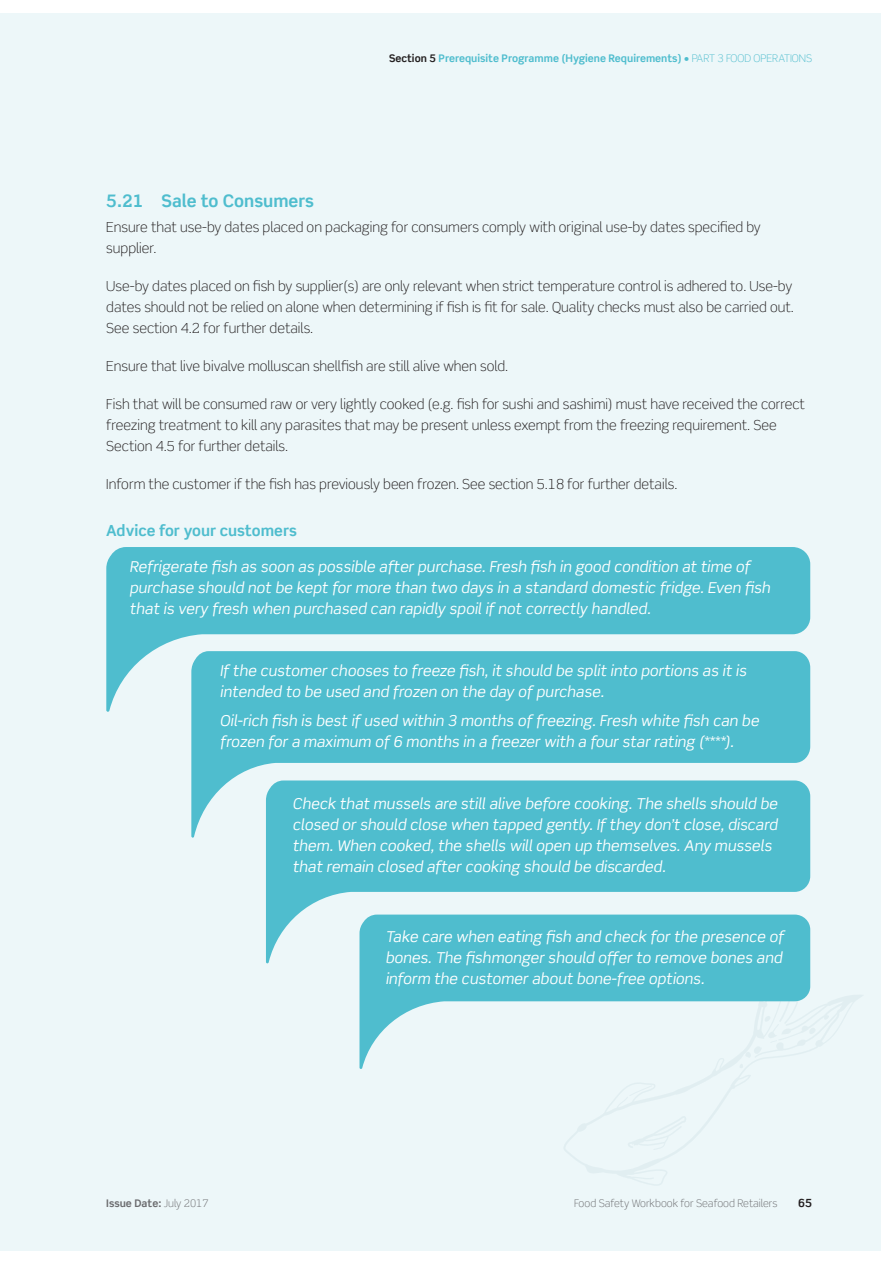
<style>
.page{position:relative;width:893px;height:1263px;background:#fff}
.page>*{position:absolute;margin:0;border:0;box-sizing:border-box;transform-origin:0 0}
.t1{font:700 17.25px "Scene Pro";color:#4fbdce}
.t2{font:700 15.3px "Scene Pro";color:#4fbdce}
.t3{font:italic 15px/21px "Scene Pro";color:#fff}
.t4{font:300 13.8px/21px "Scene Pro";color:#231f20}
.t5{font:700 11.25px "Scene Pro";color:#231f20}
.t6{font:700 10.5px "Scene Pro";color:#4fbdce}
.t7{font:300 10.5px "Scene Pro";color:#6c6d70}
.t8{font:700 10.5px "Scene Pro";color:#6c6d70}
.s1{color:#231f20}
.s2{font-weight:300}
</style>
<div class="page">
<div style="left:0;top:13px;width:880px;height:1237px;background:#edf7f9"></div>
<svg style="left:106px;top:547px;width:704px;height:165px;fill:#4fbdce"></svg>
<svg style="left:191px;top:651px;width:619px;height:187px;fill:#4fbdce"></svg>
<svg style="left:266px;top:780px;width:544px;height:183px;fill:#4fbdce"></svg>
<svg style="left:359px;top:914px;width:451px;height:155px;fill:#4fbdce"></svg>
<p class="t6" style="left:389px;top:52px;width:425px"><span class="s1">Section 5</span> Prerequisite Programme (Hygiene Requirements) • <span class="s2">PART 3 FOOD OPERATIONS</span></p>
<p class="t1" style="left:106px;top:190px;width:209px">5.21 Sale to Consumers</p>
<p class="t4" style="left:106px;top:217px;width:656px">Ensure that use-by dates placed on packaging for consumers comply with original use-by dates specified by supplier.</p>
<p class="t4" style="left:106px;top:276px;width:689px;text-align:justify">Use-by dates placed on fish by supplier(s) are only relevant when strict temperature control is adhered to. Use-by dates should not be relied on alone when determining if fish is fit for sale. Quality checks must also be carried out.<br>See section 4.2 for further details.</p>
<p class="t4" style="left:106px;top:356px;width:403px">Ensure that live bivalve molluscan shellfish are still alive when sold.</p>
<p class="t4" style="left:106px;top:394px;width:700px">Fish that will be consumed raw or very lightly cooked (e.g. fish for sushi and sashimi) must have received the correct freezing treatment to kill any parasites that may be present unless exempt from the freezing requirement. See<br>Section 4.5 for further details.</p>
<p class="t4" style="left:106px;top:474px;width:573px">Inform the customer if the fish has previously been frozen. See section 5.18 for further details.</p>
<p class="t2" style="left:106px;top:521px;width:192px">Advice for your customers</p>
<p class="t3" style="left:130px;top:556px;width:642px">Refrigerate fish as soon as possible after purchase. Fresh fish in good condition at time of purchase should not be kept for more than two days in a standard domestic fridge. Even fish that is very fresh when purchased can rapidly spoil if not correctly handled.</p>
<p class="t3" style="left:220px;top:659px;width:528px">If the customer chooses to freeze fish, it should be split into portions as it is intended to be used and frozen on the day of purchase.</p>
<p class="t3" style="left:220px;top:710px;width:541px">Oil-rich fish is best if used within 3 months of freezing. Fresh white fish can be frozen for a maximum of 6 months in a freezer with a four star rating (****).</p>
<p class="t3" style="left:293px;top:793px;width:487px">Check that mussels are still alive before cooking. The shells should be closed or should close when tapped gently. If they don’t close, discard them. When cooked, the shells will open up themselves. Any mussels that remain closed after cooking should be discarded.</p>
<p class="t3" style="left:385px;top:926px;width:400px;text-align:justify">Take care when eating fish and check for the presence of bones. The fishmonger should offer to remove bones and inform the customer about bone-free options.</p>
<p class="t8" style="left:106px;top:1197px;width:104px">Issue Date: <span class="s2">July 2017</span></p>
<p class="t7" style="left:574px;top:1197px;width:205px">Food Safety Workbook for Seafood Retailers</p>
<p class="t5" style="left:798px;top:1196px;width:16px">65</p>
</div>
